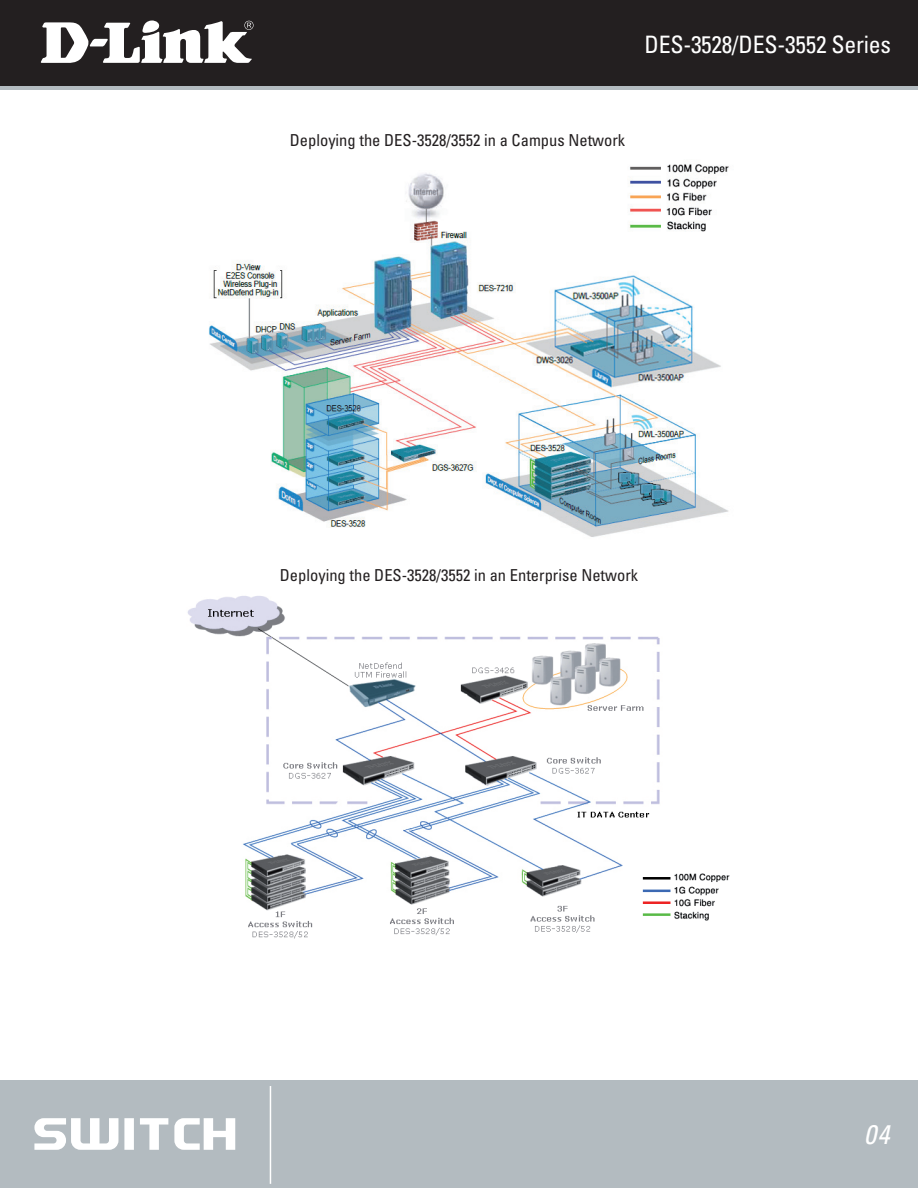
<style>
.page{position:relative;width:918px;height:1188px;background:#fff}
.page>*{position:absolute;margin:0;border:0;box-sizing:border-box;transform-origin:0 0}
.t1{font:italic condensed 27px "Univers";color:#fff}
.t2{font:condensed 24px "Univers";letter-spacing:-.01em;color:#fff}
.t3{font:condensed 16.5px "Univers";color:#231f20}
</style>
<div class="page">
<div style="left:0;top:1080px;width:918px;height:108px;background:#b3bbc0"></div>
<hr style="left:270px;top:1086px;width:1px;height:98px;background:#fff">
<div style="left:0;top:0;width:918px;height:89px;background:linear-gradient(to right,#b3bbc0,#b3bbc0)"></div>
<div style="left:0;top:0;width:918px;height:85px;background:#231f20"></div>
<svg style="left:41px;top:20px;width:213px;height:43px"></svg>
<svg style="left:34px;top:1118px;width:201px;height:32px"></svg>
<img style="left:187px;top:596px;width:543px;height:343px">
<img style="left:209px;top:164px;width:520px;height:373px">
<h2 class="t2" style="left:644px;top:29px;width:248px">DES-3528/DES-3552 Series</h2>
<p class="t3" style="left:290px;top:130px;width:337px">Deploying the DES-3528/3552 in a Campus Network</p>
<p class="t3" style="left:280px;top:565px;width:360px">Deploying the DES-3528/3552 in an Enterprise Network</p>
<h1 class="t1" style="left:864px;top:1118px;width:27px">04</h1>
</div>
